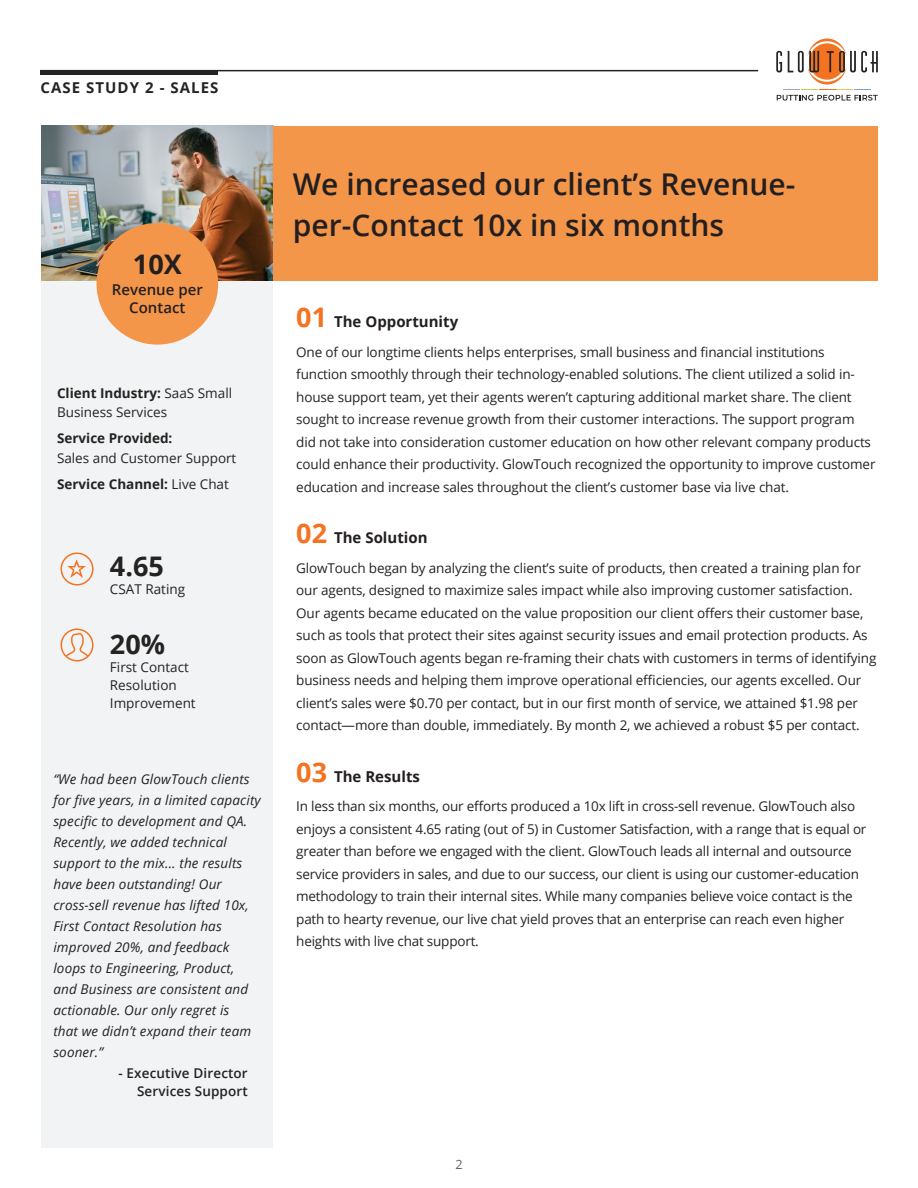
<style>
.page{position:relative;width:918px;height:1188px;background:#fff}
.page>*{position:absolute;margin:0;border:0;box-sizing:border-box;transform-origin:0 0}
.t1{font:600 30px/40.5px "Open Sans";color:#231f20}
.t2{font:700 27px "Open Sans";color:#242322}
.t3{font:700 27px "Open Sans";color:#231f20}
.t4{font:700 15px "Open Sans";color:#231f20}
.t5{font:600 15px/18px "Open Sans";color:#231f20;text-align:center}
.t6{font:700 15px "Open Sans";letter-spacing:.07em;color:#242322}
.t7{font:13.5px/22.5px "Open Sans";letter-spacing:-.01em;color:#242322}
.t8{font:italic 13.5px/21px "Open Sans";letter-spacing:.01em;color:#242322}
.t9{font:600 13.5px/18px "Open Sans";letter-spacing:.01em;color:#242322;text-align:right}
.t10{font:700 13.5px "Open Sans";color:#242322}
.t11{font:12.75px "Open Sans";color:#636366}
.s1{font-weight:700}
.s2{font-size:27px;color:#f47321}
</style>
<div class="page">
<div style="left:41px;top:199px;width:232px;height:949px;background:#f2f3f4"></div>
<hr style="left:40px;top:70px;width:718px;height:1px;background:#242322">
<hr style="left:40px;top:70px;width:178px;height:4px;background:#242322">
<svg style="left:776px;top:39px;width:102px;height:62px"></svg>
<img style="left:41px;top:126px;width:232px;height:154px">
<div style="left:273px;top:126px;width:605px;height:154px;background:#f4964a"></div>
<div style="left:97px;top:223px;width:121px;height:122px;background:#f4964a;border-radius:50%"></div>
<svg style="left:61px;top:553px;width:33px;height:33px"></svg>
<svg style="left:61px;top:629px;width:33px;height:33px"></svg>
<p class="t6" style="left:40px;top:77px;width:180px">CASE STUDY 2 - SALES</p>
<h2 class="t3" style="left:133px;top:245px;width:50px">10X</h2>
<p class="t5" style="left:112px;top:280px;width:92px">Revenue per<br>Contact</p>
<p class="t7" style="left:57px;top:383px;width:177px;line-height:19.5px"><span class="s1">Client Industry:</span> SaaS Small<br>Business Services</p>
<p class="t10" style="left:57px;top:429px;width:117px">Service Provided:</p>
<p class="t7" style="left:57px;top:444px;width:181px;line-height:26.2px">Sales and Customer Support<br><span class="s1">Service Channel:</span> Live Chat</p>
<h2 class="t2" style="left:110px;top:547px;width:55px">4.65</h2>
<p class="t7" style="left:110px;top:578px;width:77px">CSAT Rating</p>
<h2 class="t2" style="left:110px;top:625px;width:57px">20%</h2>
<p class="t7" style="left:110px;top:658px;width:87px;line-height:18px">First Contact<br>Resolution<br>Improvement</p>
<p class="t8" style="left:53px;top:768px;width:209px">“We had been GlowTouch clients for five years, in a limited capacity specific to development and QA.<br>Recently, we added technical support to the mix... the results have been outstanding! Our cross-sell revenue has lifted 10x,<br>First Contact Resolution has improved 20%, and feedback loops to Engineering, Product, and Business are consistent and actionable. Our only regret is<br>that we didn’t expand their team sooner.”</p>
<p class="t9" style="left:118px;top:1064px;width:131px">- Executive Director<br>Services Support</p>
<h1 class="t1" style="left:293px;top:164px;width:504px">We increased our client’s Revenue&shy;per-Contact 10x in six months</h1>
<p class="t4" style="left:296px;top:311px;width:164px"><span class="s2">01</span> The Opportunity</p>
<p class="t7" style="left:296px;top:340px;width:581px">One of our longtime clients helps enterprises, small business and financial institutions function smoothly through their technology-enabled solutions. The client utilized a solid in&shy;house support team, yet their agents weren’t capturing additional market share. The client sought to increase revenue growth from their customer interactions. The support program did not take into consideration customer education on how other relevant company products could enhance their productivity. GlowTouch recognized the opportunity to improve customer education and increase sales throughout the client’s customer base via live chat.</p>
<p class="t4" style="left:296px;top:527px;width:133px"><span class="s2">02</span> The Solution</p>
<p class="t7" style="left:296px;top:556px;width:582px">GlowTouch began by analyzing the client’s suite of products, then created a training plan for our agents, designed to maximize sales impact while also improving customer satisfaction.<br>Our agents became educated on the value proposition our client offers their customer base, such as tools that protect their sites against security issues and email protection products. As soon as GlowTouch agents began re-framing their chats with customers in terms of identifying business needs and helping them improve operational efficiencies, our agents excelled. Our client’s sales were $0.70 per contact, but in our first month of service, we attained $1.98 per contact—more than double, immediately. By month 2, we achieved a robust $5 per contact.</p>
<p class="t4" style="left:296px;top:766px;width:125px"><span class="s2">03</span> The Results</p>
<p class="t7" style="left:296px;top:795px;width:572px">In less than six months, our efforts produced a 10x lift in cross-sell revenue. GlowTouch also enjoys a consistent 4.65 rating (out of 5) in Customer Satisfaction, with a range that is equal or greater than before we engaged with the client. GlowTouch leads all internal and outsource service providers in sales, and due to our success, our client is using our customer-education methodology to train their internal sites. While many companies believe voice contact is the path to hearty revenue, our live chat yield proves that an enterprise can reach even higher heights with live chat support.</p>
<p class="t11" style="left:455px;top:1156px;width:9px">2</p>
</div>
